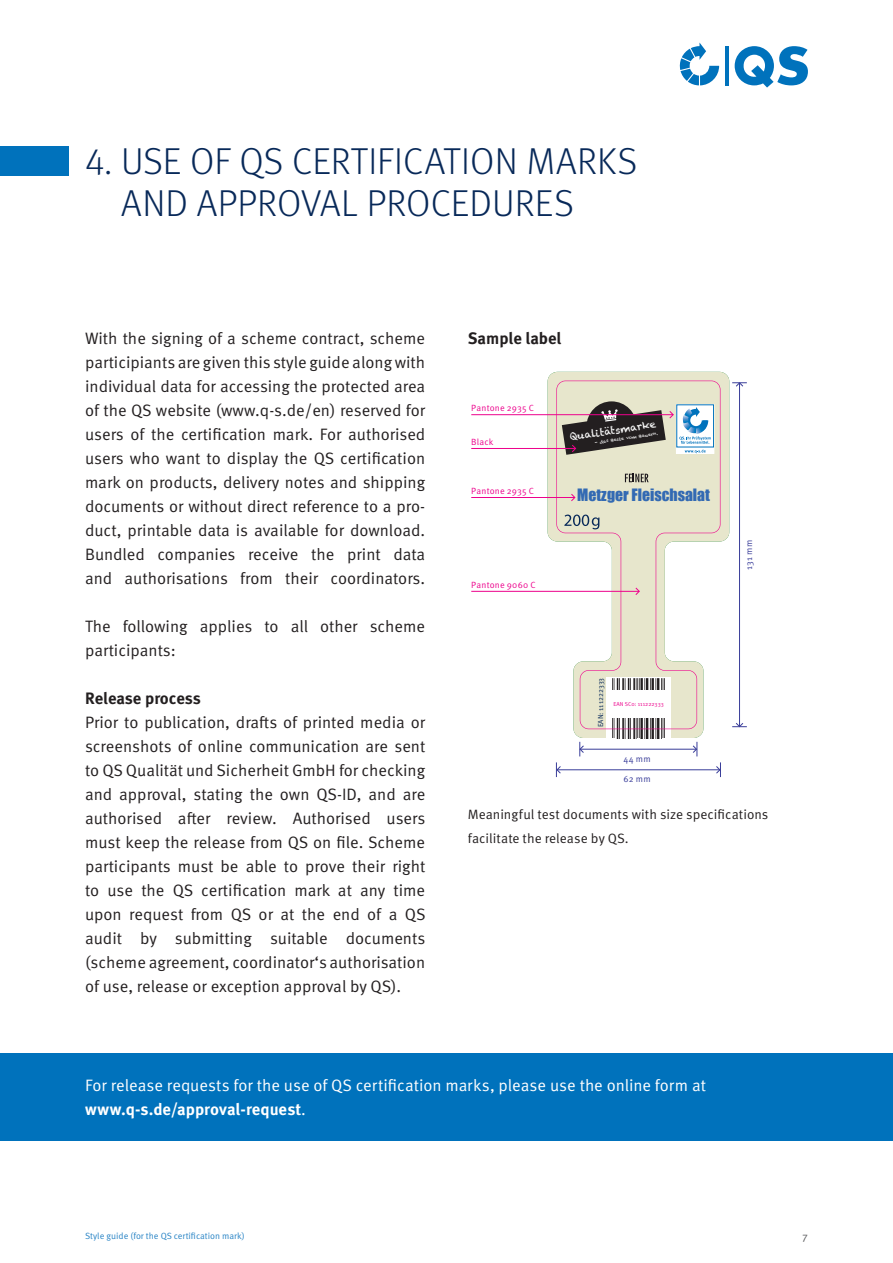
<style>
.page{position:relative;width:893px;height:1263px;background:#fff}
.page>*{position:absolute;margin:0;border:0;box-sizing:border-box;transform-origin:0 0}
.t1{font:300 37.5px/42.2px "Meta OT";letter-spacing:.005em;color:#082959}
.t2{font:16.5px/24px "Meta OT Norm";color:#231f20;text-align:justify}
.t3{font:16.5px "Meta OT Norm";color:#fff}
.t4{font:700 16.5px "Meta OT";color:#fff}
.t5{font:700 16.5px "Meta OT";color:#231f20}
.t6{font:15.6px "Impact";color:#336ab3}
.t7{font:13.5px/24px "Meta OT Norm";color:#231f20}
.t8{font:10.5px "Meta OT Norm";color:#57585a}
.t9{font:10.05px "Chalkduster";color:#fff}
.t10{font:9px "Meta OT Norm";letter-spacing:.025em;color:#ed028c}
.t11{font:9px "Meta OT Norm";color:#2783c5}
.t12{font:9px "Meta OT Norm";letter-spacing:.015em;color:#393d99}
.t13{font:7.35px "Meta OT Norm";color:#082959}
.t14{font:5.7px "Meta OT Norm";color:#ed028c}
.t15{font:4.5px "Chalkduster";color:#fff}
.s1{font-family:"Meta OT Norm";font-weight:400}
</style>
<div class="page">
<div style="left:0;top:146px;width:68px;height:30px;background:#0072bc"></div>
<div style="left:0;top:1053px;width:893px;height:87px;background:#0072bc"></div>
<svg style="left:548px;top:372px;width:181px;height:366px;fill:#e7e6cc"></svg>
<svg style="left:606px;top:729px;width:64px;height:9px"></svg>
<hr style="left:614px;top:678px;width:1px;height:60px;background:#231f20">
<hr style="left:612px;top:678px;width:1px;height:60px;background:#231f20">
<svg style="left:615px;top:729px;width:51px;height:9px"></svg>
<hr style="left:664px;top:678px;width:1px;height:60px;background:#231f20">
<hr style="left:663px;top:678px;width:1px;height:60px;background:#231f20">
<svg style="left:556px;top:381px;width:164px;height:348px;fill:#e7e6cc"></svg>
<hr style="left:580px;top:749px;width:116px;height:1px;background:#393d99">
<hr style="left:739px;top:383px;width:1px;height:343px;background:#393d99">
<hr style="left:557px;top:769px;width:163px;height:1px;background:#393d99">
<div style="left:606px;top:690px;width:64px;height:27px;background:#fff"></div>
<hr style="left:471px;top:591px;width:168px;height:1px;background:#ed028c">
<hr style="left:471px;top:448px;width:104px;height:1px;background:#ed028c">
<hr style="left:471px;top:414px;width:202px;height:1px;background:#ed028c">
<hr style="left:471px;top:497px;width:104px;height:1px;background:#ed028c">
<svg style="left:571px;top:493px;width:5px;height:9px"></svg>
<svg style="left:635px;top:587px;width:5px;height:8px"></svg>
<svg style="left:579px;top:742px;width:5px;height:14px"></svg>
<svg style="left:556px;top:762px;width:5px;height:15px"></svg>
<svg style="left:716px;top:762px;width:5px;height:15px"></svg>
<svg style="left:692px;top:742px;width:6px;height:14px"></svg>
<svg style="left:562px;top:401px;width:152px;height:54px;background:#8b8c8b"></svg>
<svg style="left:732px;top:723px;width:15px;height:4px"></svg>
<svg style="left:732px;top:382px;width:15px;height:5px"></svg>
<hr style="left:725px;top:46px;width:3px;height:39px;background:#0072bc">
<svg style="left:735px;top:46px;width:73px;height:42px"></svg>
<svg style="left:680px;top:43px;width:39px;height:42px"></svg>
<h1 class="t1" style="left:121px;top:141px;width:517px;text-indent:-36px">4. USE OF QS CERTIFICATION MARKS<br>AND APPROVAL PROCEDURES</h1>
<p class="t2" style="left:85px;top:327px;width:342px">With the signing of a scheme contract, scheme participiants are given this style guide along with individual data for accessing the protected area of the QS website (www.q-s.de/en) reserved for users of the certification mark. For authorised users who want to display the QS certification mark on products, delivery notes and shipping documents or without direct reference to a pro&shy;duct, printable data is available for download.<br>Bundled companies receive the print data and authorisations from their coordinators.</p>
<p class="t2" style="left:85px;top:615px;width:342px">The following applies to all other scheme participants:</p>
<p class="t5" style="left:85px;top:689px;width:117px">Release process</p>
<p class="t2" style="left:85px;top:711px;width:342px">Prior to publication, drafts of printed media or screenshots of online communication are sent to QS Qualität und Sicherheit GmbH for checking and approval, stating the own QS-ID, and are authorised after review. Authorised users must keep the release from QS on file. Scheme participants must be able to prove their right to use the QS certification mark at any time upon request from QS or at the end of a QS audit by submitting suitable documents (scheme agreement, coordinator‘s authorisation of use, release or exception approval by QS).</p>
<p class="t5" style="left:468px;top:329px;width:95px">Sample label</p>
<p class="t10" style="left:471px;top:403px;width:64px">Pantone 2935 C</p>
<p class="t10" style="left:471px;top:437px;width:24px">Black</p>
<p class="t10" style="left:471px;top:486px;width:64px">Pantone 2935 C</p>
<p class="t10" style="left:471px;top:580px;width:66px">Pantone 9060 C</p>
<p class="t9" style="left:569px;top:431px;width:88px;rotate:-9deg">Qualitätsmarke</p>
<p class="t15" style="left:594px;top:440px;width:65px;rotate:-9deg">- das Beste vom Bauern.</p>
<p class="t6" style="left:577px;top:483px;width:134px">Metzger Fleischsalat</p>
<p class="t13" style="left:596px;top:727px;width:51px;rotate:-90deg">EAN: 111222333</p>
<p class="t14" style="left:614px;top:700px;width:52px">EAN SC0: 111222333</p>
<p class="t12" style="left:624px;top:753px;width:29px">44 mm</p>
<p class="t12" style="left:624px;top:774px;width:29px">62 mm</p>
<p class="t12" style="left:744px;top:570px;width:31px;rotate:-90deg">131 mm</p>
<p class="t7" style="left:468px;top:803px;width:302px">Meaningful test documents with size specifications facilitate the release by QS.</p>
<p class="t3" style="left:85px;top:1076px;width:622px">For release requests for the use of QS certification marks, please use the online form at</p>
<p class="t4" style="left:85px;top:1099px;width:222px">www.q-s.de/approval-request<span class="s1">.</span></p>
<p class="t11" style="left:85px;top:1230px;width:161px">Style guide (for the QS certification mark)</p>
<p class="t8" style="left:803px;top:1230px;width:7px">7</p>
</div>
